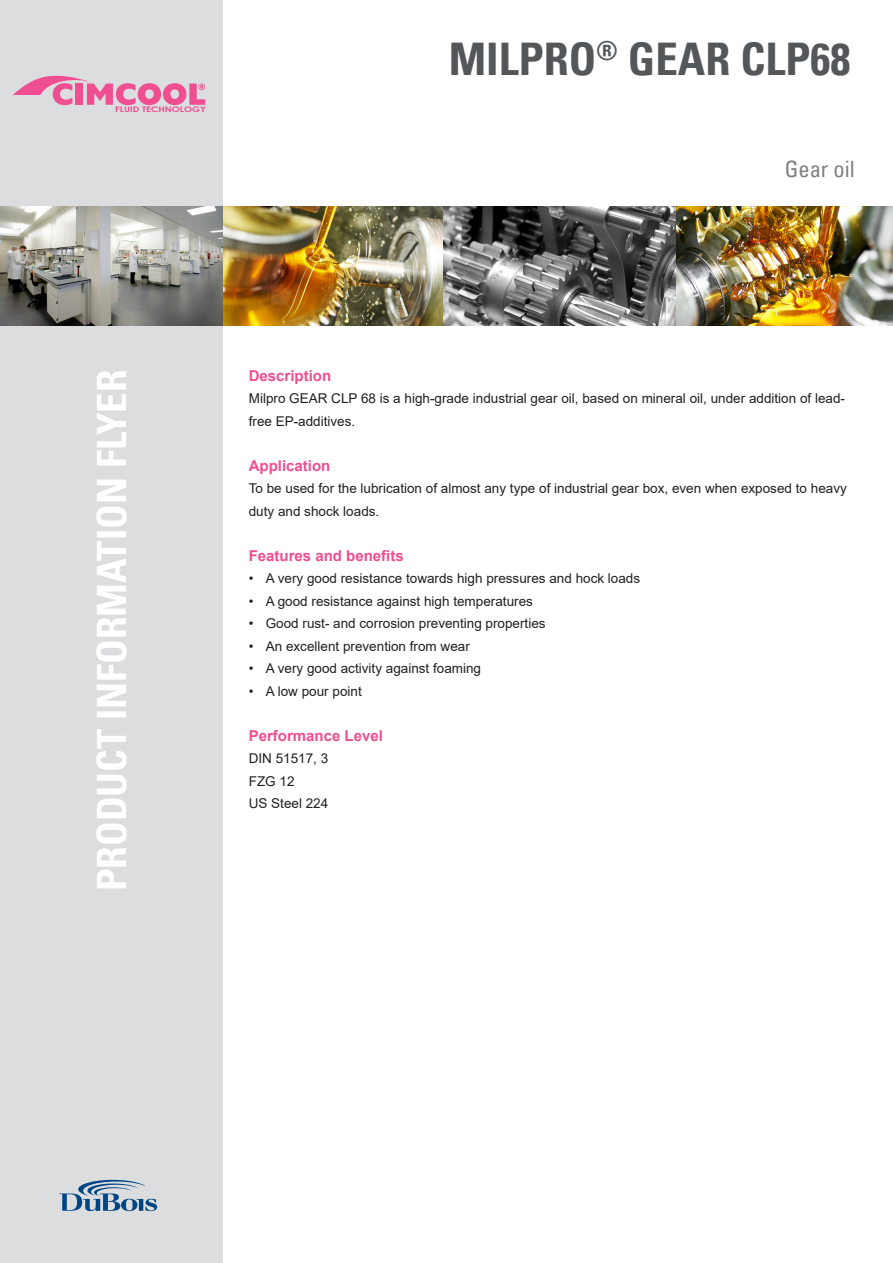
<style>
.page{position:relative;width:893px;height:1263px;background:#fff}
.page>*{position:absolute;margin:0;border:0;box-sizing:border-box;transform-origin:0 0}
.Product{font:45px "Univers Com 67 Bold Cond";color:#54575a}
.t1{font:40.5px "Univers Com 67 Bold Cond";color:#fff}
.Productlead_curs{font:condensed 22.5px "Univers Com 57";color:#808080}
.t2{font:700 15px "Arial";color:#ef4e91}
.t3{font:13.5px/22.5px "Arial";color:#231f20}
.t4{font:700 7.65px "Century Gothic";color:#ef4e91;scale:1.23 1}
</style>
<div class="page">
<div style="left:0;top:0;width:223px;height:1263px;background:#dcdddf"></div>
<svg style="left:13px;top:76px;width:192px;height:29px"></svg>
<svg style="left:59px;top:1180px;width:98px;height:31px"></svg>
<img style="left:442px;top:206px;width:234px;height:119px">
<img style="left:223px;top:206px;width:219px;height:119px">
<img style="left:0;top:206px;width:223px;height:119px">
<img style="left:676px;top:206px;width:216px;height:119px">
<p class="t4" style="left:115px;top:104px;width:75px">FLUID TECHNOLOGY</p>
<p class="Product" style="left:449px;top:31px;width:403px">MILPRO<sup>®</sup> GEAR CLP68</p>
<p class="Productlead_curs" style="left:785px;top:155px;width:71px">Gear oil</p>
<h2 class="t1" style="left:87px;top:891px;width:523px;rotate:-90deg">PRODUCT INFORMATION FLYER</h2>
<p class="t2" style="left:249px;top:365px;width:84px">Description</p>
<p class="t3" style="left:249px;top:387px;width:598px">Milpro GEAR CLP 68 is a high-grade industrial gear oil, based on mineral oil, under addition of lead&shy;free EP-additives.</p>
<p class="t2" style="left:249px;top:455px;width:83px">Application</p>
<p class="t3" style="left:249px;top:477px;width:600px">To be used for the lubrication of almost any type of industrial gear box, even when exposed to heavy duty and shock loads.</p>
<p class="t2" style="left:249px;top:545px;width:157px">Features and benefits</p>
<p class="t3" style="left:249px;top:567px;width:393px">• A very good resistance towards high pressures and hock loads</p>
<p class="t3" style="left:249px;top:590px;width:286px">• A good resistance against high temperatures</p>
<p class="t3" style="left:249px;top:612px;width:298px">• Good rust- and corrosion preventing properties</p>
<p class="t3" style="left:249px;top:635px;width:223px">• An excellent prevention from wear</p>
<p class="t3" style="left:249px;top:657px;width:234px">• A very good activity against foaming</p>
<p class="t3" style="left:249px;top:680px;width:115px">• A low pour point</p>
<p class="t2" style="left:249px;top:725px;width:136px">Performance Level</p>
<p class="t3" style="left:249px;top:747px;width:81px">DIN 51517, 3</p>
<p class="t3" style="left:249px;top:770px;width:47px">FZG 12</p>
<p class="t3" style="left:249px;top:792px;width:81px">US Steel 224</p>
</div>
